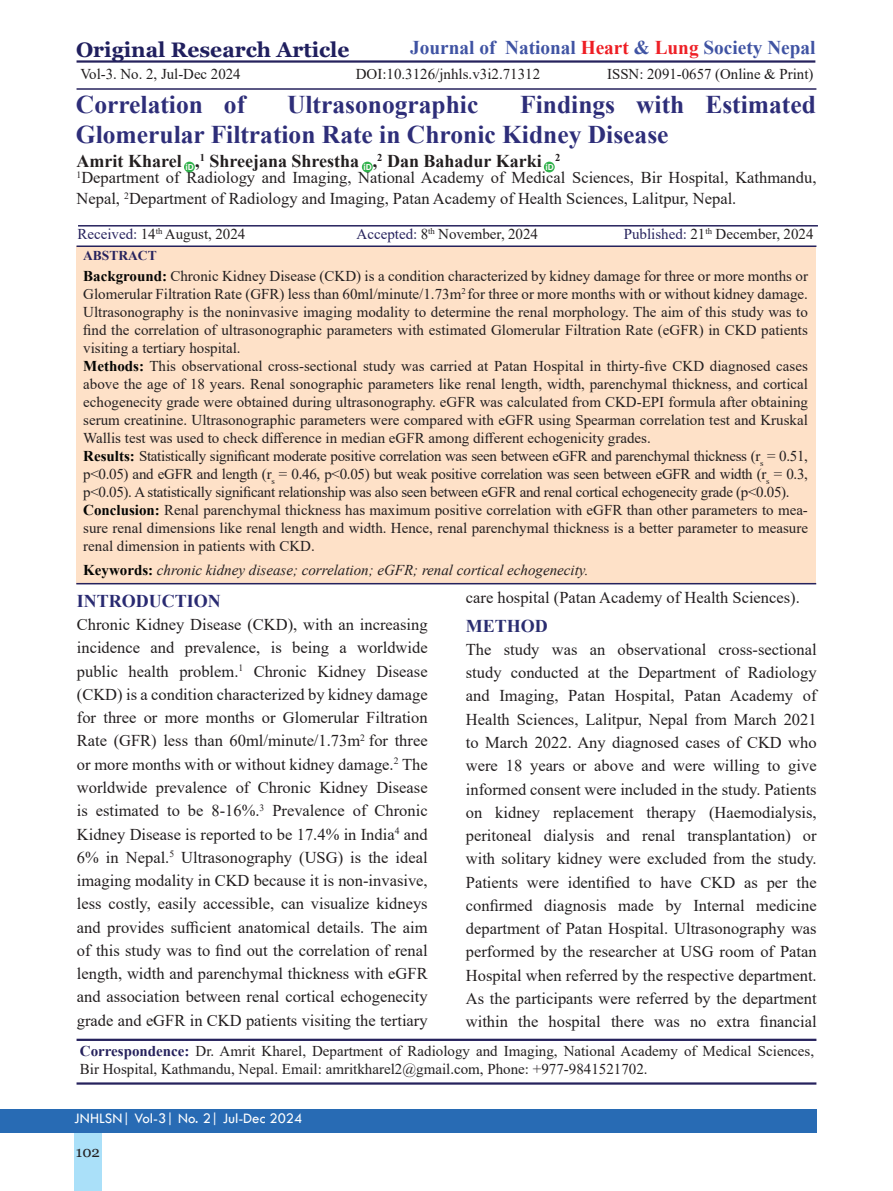
<style>
.page{position:relative;width:893px;height:1191px;background:#fff}
.page>*{position:absolute;margin:0;border:0;box-sizing:border-box;transform-origin:0 0}
.t1{font:700 25.5px/30px "Times New Roman";color:#2e2e79}
.t2{font:700 21px "Georgia";color:#201f5e}
.t3{font:700 19.5px "Times New Roman";color:#3f53a3}
.t4{font:700 18px "Times New Roman";color:#231f20}
.t5{font:700 18px "Times New Roman";color:#292a71}
.t6{font:700 18px "Times New Roman";color:#2a2d70}
.t7{font:16.5px/23.2px "Times New Roman";color:#231f20;text-align:justify}
.t8{font:15px/18px "Times New Roman";color:#231f20;text-align:justify}
.t9{font:15px "Times New Roman";color:#201d1e}
.t10{font:italic 15px "Times New Roman";color:#231f20}
.t11{font:15px "Tw Cen";color:#fff}
.t12{font:15px "Georgia";color:#231f20}
.t13{font:700 13.5px "Times New Roman";color:#26225d}
.t14{font:700 9.6px "Calibri";color:#fefaf8}
.s1{color:#ee1d23}
.s2{color:#ee2026}
.s3{color:#26225d}
.s4{font-weight:700;color:#060604}
.s5{font-weight:700;color:#040503}
.s6{font-weight:700;font-style:normal;color:#040503}
.s7{font-weight:700;color:#26225d}
</style>
<div class="page">
<div style="left:74px;top:1128px;width:28px;height:63px;background:#aae0f9"></div>
<div style="left:0;top:1108px;width:816px;height:24px;background:#286bb4"></div>
<hr style="left:77px;top:60px;width:738px;height:3px;background:#26225d">
<div style="left:75px;top:225px;width:741px;height:26px;border:3px solid #fff"></div>
<hr style="left:77px;top:88px;width:739px;height:2px;background:#26225d">
<hr style="left:78px;top:225px;width:740px;height:1px;background:#26225d">
<div style="left:76px;top:246px;width:740px;height:338px;background:#fee1c8"></div>
<hr style="left:77px;top:1082px;width:739px;height:2px;background:#26225d">
<hr style="left:77px;top:1038px;width:739px;height:3px;background:#26225d">
<hr style="left:76px;top:583px;width:740px;height:1px;background:#26225d">
<hr style="left:77px;top:245px;width:739px;height:2px;background:#26225d">
<div style="left:184px;top:162px;width:11px;height:10px;background:#30b24c;border-radius:50%"></div>
<div style="left:362px;top:162px;width:11px;height:10px;background:#30b24c;border-radius:50%"></div>
<div style="left:544px;top:162px;width:11px;height:10px;background:#30b24c;border-radius:50%"></div>
<p class="t2" style="left:76px;top:36px;width:275px">Original Research Article</p>
<p class="t3" style="left:410px;top:33px;width:407px">Journal of National <span class="s1">Heart</span> &amp; <span class="s2">Lung</span> Society Nepal</p>
<p class="t9" style="left:80px;top:64px;width:162px">Vol-3. No. 2, Jul-Dec 2024</p>
<p class="t9" style="left:356px;top:64px;width:186px">DOI:10.3126/jnhls.v3i2.71312</p>
<p class="t9" style="left:607px;top:64px;width:208px">ISSN: 2091-0657 (Online &amp; Print)</p>
<p class="t1" style="left:76px;top:89px;width:171px">Correlation of</p>
<p class="t1" style="left:287px;top:89px;width:193px">Ultrasonographic</p>
<p class="t1" style="left:76px;top:89px;width:741px;text-indent:444px">Findings with Estimated<br>Glomerular Filtration Rate in Chronic Kidney Disease</p>
<p class="t4" style="left:77px;top:148px;width:485px">Amrit Kharel ,<sup>1</sup> Shreejana Shrestha ,<sup>2</sup> Dan Bahadur Karki <sup>2</sup></p>
<p class="t7" style="left:77px;top:167px;width:741px;line-height:21px"><sup>1</sup>Department of Radiology and Imaging, National Academy of Medical Sciences, Bir Hospital, Kathmandu,<br>Nepal, <sup>2</sup>Department of Radiology and Imaging, Patan Academy of Health Sciences, Lalitpur, Nepal.</p>
<p class="t14" style="left:186px;top:160px;width:10px">iD</p>
<p class="t14" style="left:363px;top:160px;width:10px">iD</p>
<p class="t14" style="left:545px;top:160px;width:10px">iD</p>
<p class="t8" style="left:77px;top:224px;width:169px"><span class="s3">Received:</span> 14<sup>th</sup> August, 2024</p>
<p class="t8" style="left:357px;top:224px;width:183px"><span class="s3">Accepted:</span> 8<sup>th</sup> November, 2024</p>
<p class="t8" style="left:624px;top:224px;width:191px"><span class="s3">Published:</span> 21<sup>th</sup> December, 2024</p>
<p class="t13" style="left:83px;top:246px;width:75px">ABSTRACT</p>
<p class="t8" style="left:83px;top:267px;width:726px"><span class="s4">Background</span><span class="s5">:</span> Chronic Kidney Disease (CKD) is a condition characterized by kidney damage for three or more months or Glomerular Filtration Rate (GFR) less than 60ml/minute/1.73m<sup>2</sup> for three or more months with or without kidney damage.<br>Ultrasonography is the noninvasive imaging modality to determine the renal morphology. The aim of this study was to find the correlation of ultrasonographic parameters with estimated Glomerular Filtration Rate (eGFR) in CKD patients visiting a tertiary hospital.</p>
<p class="t8" style="left:83px;top:357px;width:726px"><span class="s5">Methods:</span> This observational cross-sectional study was carried at Patan Hospital in thirty-five CKD diagnosed cases above the age of 18 years. Renal sonographic parameters like renal length, width, parenchymal thickness, and cortical echogenecity grade were obtained during ultrasonography. eGFR was calculated from CKD-EPI formula after obtaining serum creatinine. Ultrasonographic parameters were compared with eGFR using Spearman correlation test and Kruskal Wallis test was used to check difference in median eGFR among different echogenicity grades.</p>
<p class="t8" style="left:83px;top:447px;width:726px"><span class="s5">Results:</span> Statistically significant moderate positive correlation was seen between eGFR and parenchymal thickness (r<sub>s</sub> = 0.51, p&lt;0.05) and eGFR and length (r<sub>s</sub> = 0.46, p&lt;0.05) but weak positive correlation was seen between eGFR and width (r<sub>s</sub> = 0.3, p&lt;0.05). A statistically significant relationship was also seen between eGFR and renal cortical echogenecity grade (p&lt;0.05).</p>
<p class="t8" style="left:83px;top:501px;width:726px"><span class="s5">Conclusion:</span> Renal parenchymal thickness has maximum positive correlation with eGFR than other parameters to mea&shy;sure renal dimensions like renal length and width. Hence, renal parenchymal thickness is a better parameter to measure renal dimension in patients with CKD.</p>
<p class="t10" style="left:83px;top:559px;width:507px"><span class="s6">Keywords:</span> chronic kidney disease; correlation; eGFR; renal cortical echogenecity.</p>
<p class="t7" style="left:466px;top:585px;width:336px">care hospital (Patan Academy of Health Sciences).</p>
<p class="t6" style="left:466px;top:612px;width:84px">METHOD</p>
<p class="t7" style="left:466px;top:637px;width:352px">The study was an observational cross-sectional study conducted at the Department of Radiology and Imaging, Patan Hospital, Patan Academy of Health Sciences, Lalitpur, Nepal from March 2021 to March 2022. Any diagnosed cases of CKD who were 18 years or above and were willing to give informed consent were included in the study. Patients on kidney replacement therapy (Haemodialysis, peritoneal dialysis and renal transplantation) or with solitary kidney were excluded from the study.<br>Patients were identified to have CKD as per the confirmed diagnosis made by Internal medicine department of Patan Hospital. Ultrasonography was performed by the researcher at USG room of Patan Hospital when referred by the respective department.<br>As the participants were referred by the department within the hospital there was no extra financial</p>
<p class="t5" style="left:77px;top:588px;width:146px">INTRODUCTION</p>
<p class="t7" style="left:77px;top:612px;width:352px">Chronic Kidney Disease (CKD), with an increasing incidence and prevalence, is being a worldwide public health problem.<sup>1</sup> Chronic Kidney Disease (CKD) is a condition characterized by kidney damage for three or more months or Glomerular Filtration Rate (GFR) less than 60ml/minute/1.73m<sup>2</sup> for three or more months with or without kidney damage.<sup>2</sup> The worldwide prevalence of Chronic Kidney Disease is estimated to be 8-16%.<sup>3</sup> Prevalence of Chronic Kidney Disease is reported to be 17.4% in India<sup>4</sup> and 6% in Nepal.<sup>5</sup> Ultrasonography (USG) is the ideal imaging modality in CKD because it is non-invasive, less costly, easily accessible, can visualize kidneys and provides sufficient anatomical details. The aim of this study was to find out the correlation of renal length, width and parenchymal thickness with eGFR and association between renal cortical echogenecity grade and eGFR in CKD patients visiting the tertiary</p>
<p class="t8" style="left:80px;top:1041px;width:736px"><span class="s7">Correspondence:</span> Dr. Amrit Kharel, Department of Radiology and Imaging, National Academy of Medical Sciences,<br>Bir Hospital, Kathmandu, Nepal. Email: amritkharel2@gmail.com, Phone: +977-9841521702.</p>
<p class="t11" style="left:74px;top:1109px;width:230px">JNHLSN| Vol-3| No. 2| Jul-Dec 2024</p>
<p class="t12" style="left:76px;top:1142px;width:26px">102</p>
</div>
